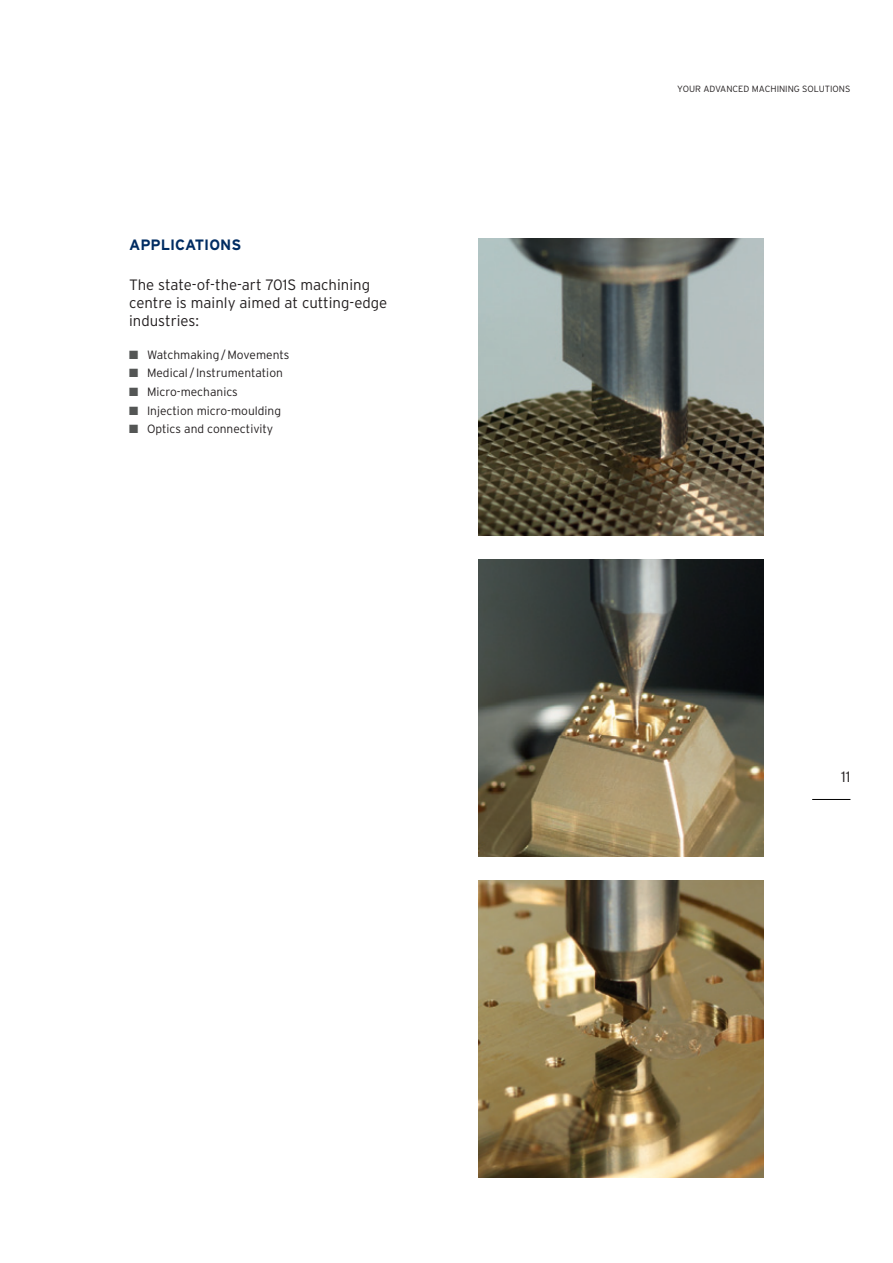
<style>
.page{position:relative;width:893px;height:1263px;background:#fff}
.page>*{position:absolute;margin:0;border:0;box-sizing:border-box;transform-origin:0 0}
.t1{font:300 15px/18px "Interstate";color:#231f20}
.t2{font:700 15px "Interstate";color:#002c62}
.t3{font:300 12px "Interstate";color:#231f20}
.t4{font:300 9px "Interstate";color:#231f20}
.s1{color:#545655}
</style>
<div class="page">
<hr style="left:812px;top:799px;width:38px;height:1px;background:#000001">
<img style="left:479px;top:559px;width:285px;height:298px">
<img style="left:479px;top:238px;width:285px;height:298px">
<img style="left:479px;top:880px;width:285px;height:298px">
<p class="t2" style="left:129px;top:236px;width:114px">APPLICATIONS</p>
<p class="t1" style="left:129px;top:276px;width:260px">The state-of-the-art 701S machining centre is mainly aimed at cutting-edge industries:</p>
<p class="t3" style="left:129px;top:347px;width:162px"><span class="s1">■</span> Watchmaking/ Movements</p>
<p class="t3" style="left:129px;top:366px;width:155px"><span class="s1">■</span> Medical / I nstrumentation</p>
<p class="t3" style="left:129px;top:385px;width:110px"><span class="s1">■</span> M icro-mechanics</p>
<p class="t3" style="left:129px;top:403px;width:153px"><span class="s1">■</span> I njection micro-moulding</p>
<p class="t3" style="left:129px;top:422px;width:146px"><span class="s1">■</span> Optics and connectivity</p>
<p class="t4" style="left:677px;top:84px;width:175px">your advanced machining solutions</p>
<p class="t1" style="left:841px;top:767px;width:11px">11</p>
</div>
